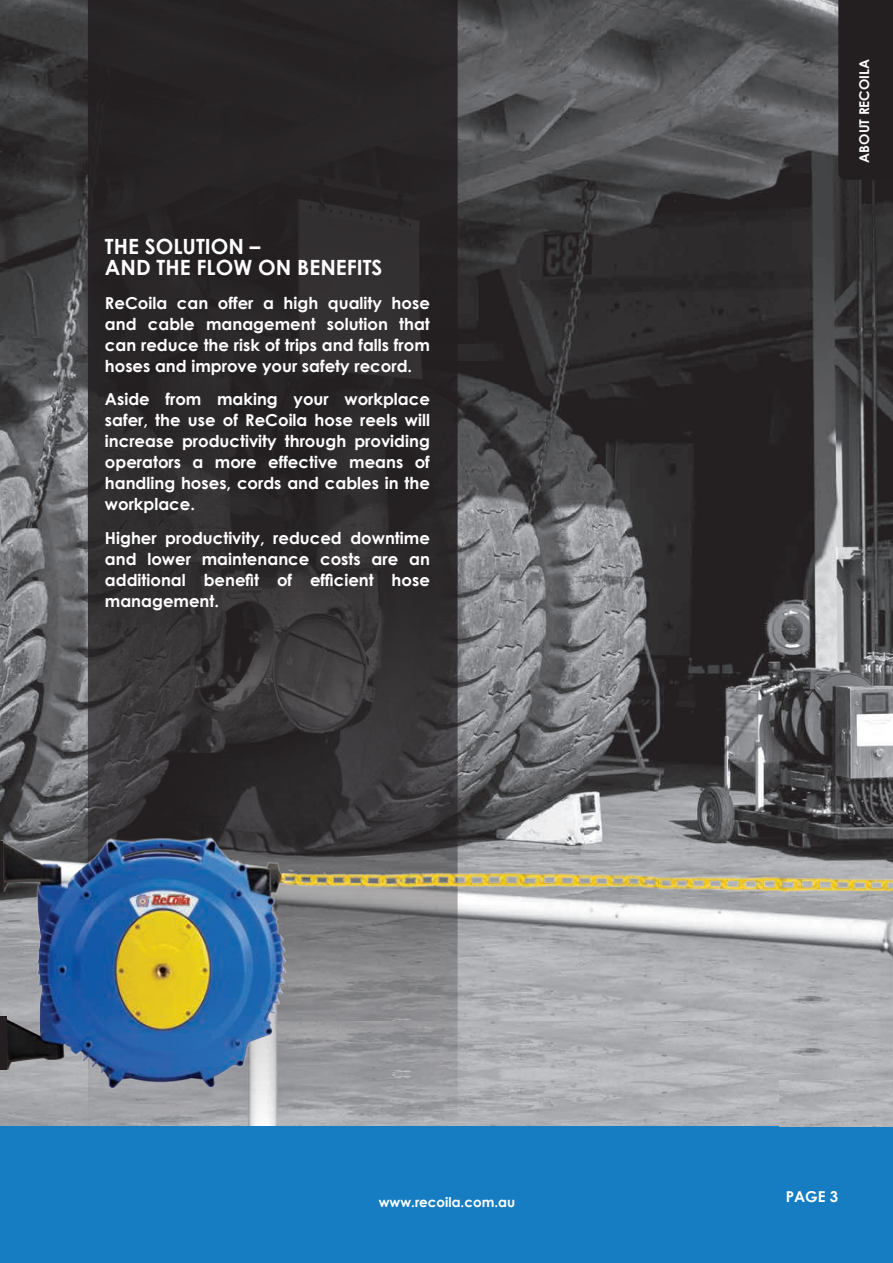
<style>
.page{position:relative;width:893px;height:1263px;background:#fff}
.page>*{position:absolute;margin:0;border:0;box-sizing:border-box;transform-origin:0 0}
.t1{font:700 21px/21px "Century Gothic";color:#fff}
.t2{font:700 16.5px/21px "Century Gothic";color:#fff;text-align:justify}
.t3{font:700 15px "Century Gothic";color:#fff}
.t4{font:700 13.5px "Century Gothic";color:#fff}
</style>
<div class="page">
<img style="left:0;top:0;width:893px;height:1073px">
<img style="left:0;top:1073px;width:893px;height:54px">
<svg style="left:88px;top:0;width:370px;height:1127px;background:#322f30"></svg>
<div style="left:0;top:1127px;width:893px;height:136px;background:#177dc2"></div>
<img style="left:780px;top:1080px;width:113px;height:47px">
<img style="left:0;top:809px;width:768px;height:289px">
<img style="left:763px;top:813px;width:130px;height:128px">
<div style="left:0;top:1016px;width:7px;height:53px;background:#231f20"></div>
<hr style="left:0;top:841px;width:3px;height:50px;background:#231f20">
<div style="left:838px;top:0;width:55px;height:180px;background:#231f20"></div>
<p class="t1" style="left:105px;top:235px;width:279px">THE SOLUTION –<br>AND THE FLOW ON BENEFITS</p>
<p class="t2" style="left:105px;top:291px;width:326px">ReCoila can offer a high quality hose and cable management solution that can reduce the risk of trips and falls from hoses and improve your safety record.</p>
<p class="t2" style="left:105px;top:388px;width:327px">Aside from making your workplace safer, the use of ReCoila hose reels will increase productivity through providing operators a more effective means of handling hoses, cords and cables in the workplace.</p>
<p class="t2" style="left:105px;top:527px;width:326px">Higher productivity, reduced downtime and lower maintenance costs are an additional benefit of efficient hose management.</p>
<p class="t4" style="left:854px;top:163px;width:105px;rotate:-90deg">ABOUT RECOILA</p>
<p class="t4" style="left:379px;top:1192px;width:138px">www.recoila.com.au</p>
<p class="t3" style="left:786px;top:1185px;width:54px">PAGE 3</p>
</div>
